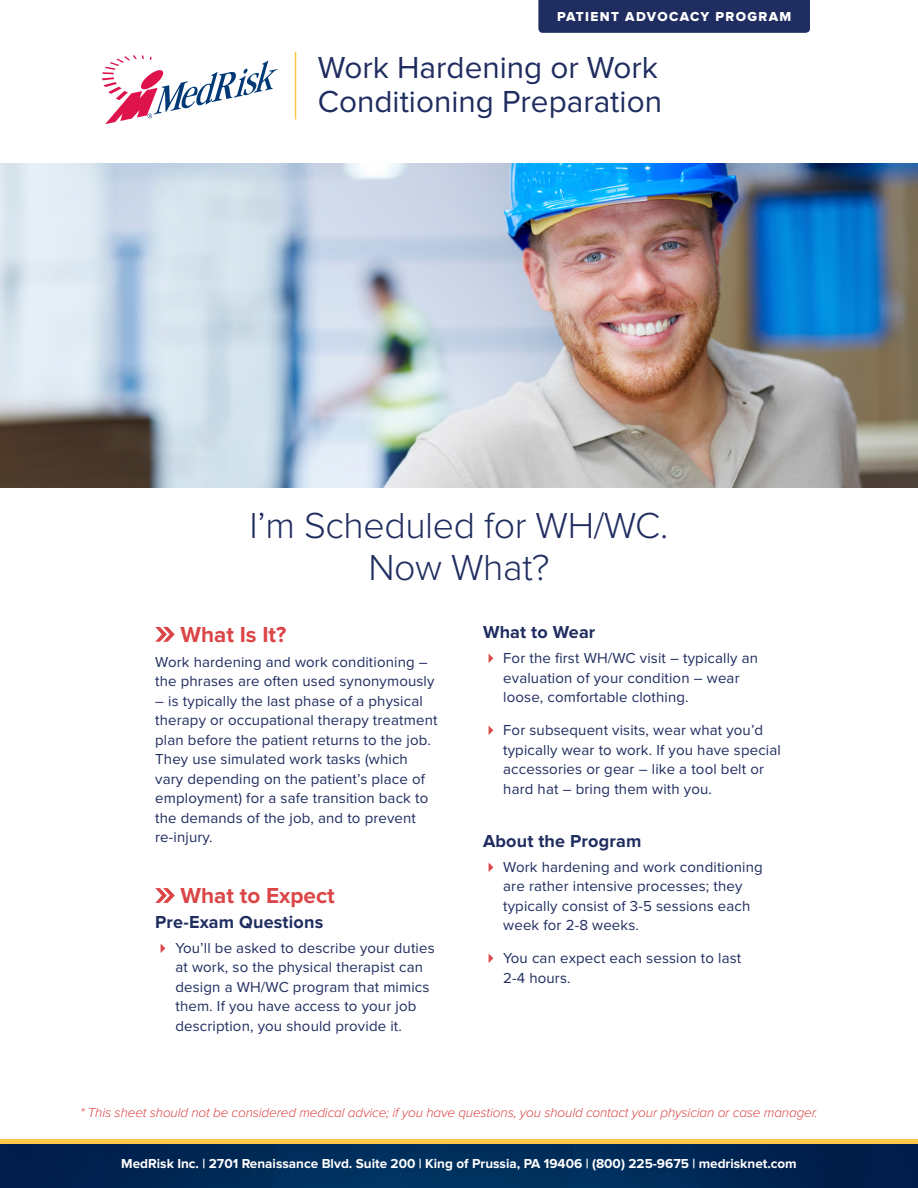
<style>
.page{position:relative;width:918px;height:1188px;background:#fff}
.page>*{position:absolute;margin:0;border:0;box-sizing:border-box;transform-origin:0 0}
.t1{font:300 37.5px/42px "Proxima Nova";letter-spacing:-.01em;color:#202d60;text-align:center}
.t2{font:31.5px/34.5px "Proxima Nova";color:#202d60}
.t3{font:700 22.5px "Proxima Nova";color:#dc4546}
.t4{font:700 18px "Proxima Nova";letter-spacing:.01em;color:#202d60}
.t5{font:15px/19.5px "Proxima Nova";letter-spacing:.01em;color:#202d60}
.t6{font:italic 300 13.5px "Proxima Nova";letter-spacing:-.01em;color:#dc4546}
.t7{font:700 13.5px "Proxima Nova";color:#fff}
.t8{font:13.5px "Proxima Nova Extrabld";letter-spacing:.1em;color:#fff}
</style>
<div class="page">
<img style="left:0;top:163px;width:918px;height:324px">
<img style="left:0;top:1144px;width:918px;height:44px">
<div style="left:0;top:1139px;width:918px;height:5px;background:#ffc749"></div>
<svg style="left:155px;top:627px;width:20px;height:15px"></svg>
<svg style="left:155px;top:888px;width:20px;height:15px"></svg>
<hr style="left:295px;top:52px;width:1px;height:67px;background:#ffc749">
<svg style="left:102px;top:55px;width:176px;height:69px"></svg>
<div style="left:538px;top:0;width:272px;height:33px;background:#202d60"></div>
<p class="t8" style="left:557px;top:9px;width:236px">PATIENT ADVOCACY PROGRAM</p>
<h2 class="t2" style="left:318px;top:50px;width:346px">Work Hardening or Work<br>Conditioning Preparation</h2>
<h1 class="t1" style="left:250px;top:505px;width:420px">I’m Scheduled for WH/WC.<br>Now What?</h1>
<h3 class="t3" style="left:181px;top:621px;width:107px">What Is It?</h3>
<p class="t5" style="left:155px;top:652px;width:281px">Work hardening and work conditioning – the phrases are often used synonymously</p>
<p class="t5" style="left:155px;top:691px;width:284px">– is typically the last phase of a physical therapy or occupational therapy treatment plan before the patient returns to the job.<br>They use simulated work tasks (which vary depending on the patient’s place of employment) for a safe transition back to the demands of the job, and to prevent re-injury.</p>
<h3 class="t3" style="left:181px;top:882px;width:156px">What to Expect</h3>
<p class="t4" style="left:155px;top:911px;width:170px">Pre-Exam Questions</p>
<p class="t5" style="left:175px;top:938px;width:261px">You’ll be asked to describe your duties at work, so the physical therapist can design a WH/WC program that mimics them. If you have access to your job description, you should provide it.</p>
<p class="t4" style="left:483px;top:622px;width:114px">What to Wear</p>
<p class="t5" style="left:503px;top:649px;width:256px">For the first WH/WC visit – typically an evaluation of your condition – wear loose, comfortable clothing.</p>
<p class="t5" style="left:503px;top:721px;width:279px">For subsequent visits, wear what you’d typically wear to work. If you have special accessories or gear – like a tool belt or hard hat – bring them with you.</p>
<p class="t4" style="left:483px;top:830px;width:160px">About the Program</p>
<p class="t5" style="left:503px;top:857px;width:261px">Work hardening and work conditioning are rather intensive processes; they typically consist of 3-5 sessions each week for 2-8 weeks.</p>
<p class="t5" style="left:503px;top:949px;width:240px">You can expect each session to last<br>2-4 hours.</p>
<p class="t6" style="left:80px;top:1105px;width:739px">* This sheet should not be considered medical advice; if you have questions, you should contact your physician or case manager.</p>
<p class="t7" style="left:121px;top:1156px;width:677px">MedRisk Inc. | 2701 Renaissance Blvd. Suite 200 | King of Prussia, PA 19406 | (800) 225-9675 | medrisknet.com</p>
</div>
